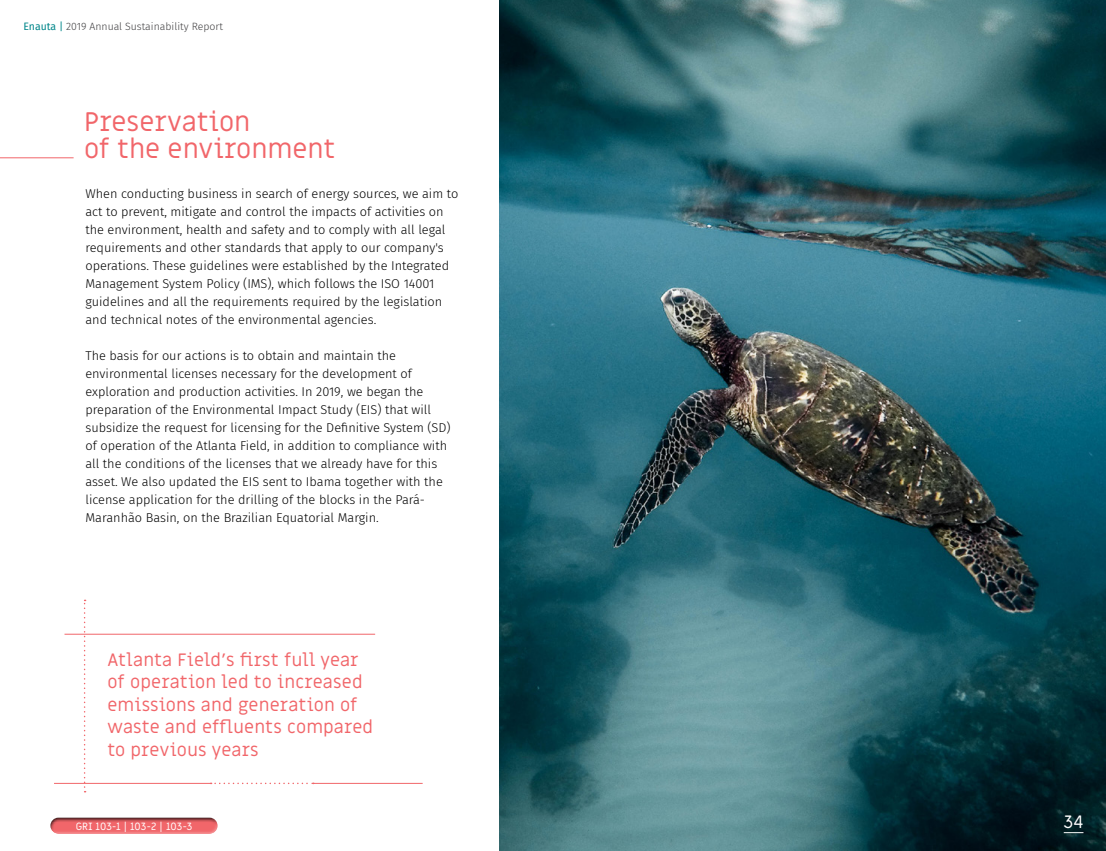
<style>
.page{position:relative;width:1106px;height:851px;background:#fff}
.page>*{position:absolute;margin:0;border:0;box-sizing:border-box;transform-origin:0 0}
.t1{font:27px/27px "Miriam Libre";color:#f1666a}
.t2{font:18px/22.5px "Miriam Libre";letter-spacing:.005em;color:#f1666a}
.t3{font:18px "Miriam Libre";color:#fff}
.t4{font:300 12.75px/18px "Fira Sans";color:#000}
.t5{font:300 10.5px "Fira Sans";color:#414042}
.t6{font:10.5px "Miriam Libre";color:#fff}
.s1{font-weight:400;color:#00868a}
</style>
<div class="page">
<hr style="left:0;top:157px;width:74px;height:1px;background:#f1666a">
<hr style="left:64px;top:633px;width:311px;height:1px;background:#f1666a">
<svg style="left:84px;top:599px;width:2px;height:193px"></svg>
<hr style="left:311px;top:782px;width:111px;height:1px;background:#f1666a">
<hr style="left:54px;top:782px;width:157px;height:1px;background:#f1666a">
<svg style="left:211px;top:782px;width:103px;height:2px"></svg>
<img style="left:500px;top:0;width:606px;height:850px">
<div style="left:48px;top:820px;width:175px;height:17px;background:#fff;opacity:.49"></div>
<div style="left:45px;top:812px;width:176px;height:21px;background:#000;opacity:.75"></div>
<svg style="left:1063px;top:832px;width:20px;height:1px"></svg>
<p class="t5" style="left:23px;top:19px;width:201px"><span class="s1">Enauta |</span> 2019 Annual Sustainability Report</p>
<h1 class="t1" style="left:84px;top:109px;width:253px">Preservation<br>of the environment</h1>
<p class="t4" style="left:85px;top:184px;width:374px">When conducting business in search of energy sources, we aim to act to prevent, mitigate and control the impacts of activities on the environment, health and safety and to comply with all legal requirements and other standards that apply to our company's operations. These guidelines were established by the Integrated Management System Policy (IMS), which follows the ISO 14001 guidelines and all the requirements required by the legislation and technical notes of the environmental agencies.</p>
<p class="t4" style="left:85px;top:347px;width:367px">The basis for our actions is to obtain and maintain the environmental licenses necessary for the development of exploration and production activities. In 2019, we began the preparation of the Environmental Impact Study (EIS) that will subsidize the request for licensing for the Definitive System (SD) of operation of the Atlanta Field, in addition to compliance with all the conditions of the licenses that we already have for this asset. We also updated the EIS sent to Ibama together with the license application for the drilling of the blocks in the Pará-Maranhão Basin, on the Brazilian Equatorial Margin.</p>
<h2 class="t2" style="left:107px;top:648px;width:267px">Atlanta Field's first full year of operation led to increased emissions and generation of waste and effluents compared to previous years</h2>
<p class="t6" style="left:76px;top:819px;width:118px">GRI 103-1 | 103-2 | 103-3</p>
<h2 class="t3" style="left:1063px;top:810px;width:21px">34</h2>
</div>
